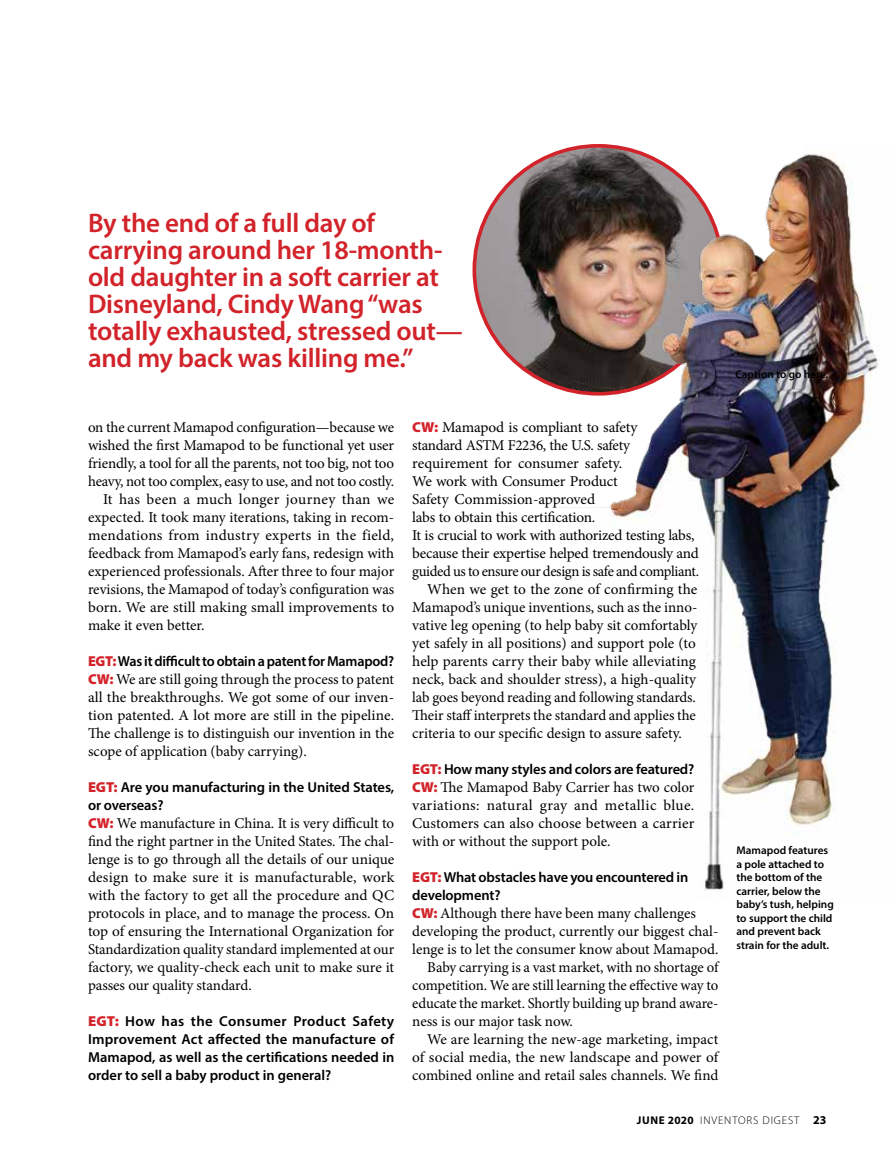
<style>
.page{position:relative;width:896px;height:1161px;background:#fff}
.page>*{position:absolute;margin:0;border:0;box-sizing:border-box;transform-origin:0 0}
.t1{font:600 27px/27px "Myriad Pro";letter-spacing:-.01em;color:#d2232a}
.t2{font:15px/18px "Minion Pro";letter-spacing:-.005em;color:#000;text-align:justify}
.t3{font:15px "Minion Pro";letter-spacing:-.025em;color:#000}
.t4{font:15px "Minion Pro";letter-spacing:.015em;color:#000}
.t5{font:15px "Minion Pro";letter-spacing:.02em;color:#000}
.t6{font:600 14.4px/18px "Myriad Pro";letter-spacing:-.01em;color:#000}
.t7{font:600 11.25px/13.5px "Myriad Pro";color:#000}
.t8{font:300 11.25px "Myriad Pro";letter-spacing:.08em;color:#000}
.s1{font-weight:900;color:#d2232a}
.s2{font-family:"Myriad Pro";font-weight:900;font-size:14.4px;color:#d2232a}
.s3{font-weight:700}
.s4{font-weight:700;font-size:12px}
</style>
<div class="page">
<img style="left:474px;top:146px;width:248px;height:248px;border-radius:124px">
<img style="left:559px;top:145px;width:320px;height:745px">
<h1 class="t1" style="left:88px;top:209px;width:376px">By the end of a full day of carrying around her 18-month&shy;old daughter in a soft carrier at<br>Disneyland, Cindy Wang “was totally exhausted, stressed out— and my back was killing me.”</h1>
<p class="t7" style="left:735px;top:367px;width:94px">Caption to go here.</p>
<p class="t2" style="left:88px;top:418px;width:308px">on the current Mamapod configuration—because we</p>
<p class="t2" style="left:88px;top:436px;width:308px">wished the first Mamapod to be functional yet user</p>
<p class="t2" style="left:88px;top:454px;width:308px">friendly, a tool for all the parents, not too big, not too</p>
<p class="t2" style="left:88px;top:472px;width:308px">heavy, not too complex, easy to use, and not too costly.</p>
<p class="t5" style="left:103px;top:489px;width:293px">It has been a much longer journey than we</p>
<p class="t2" style="left:88px;top:508px;width:308px">expected. It took many iterations, taking in recom-</p>
<p class="t4" style="left:88px;top:525px;width:307px">mendations from industry experts in the field,</p>
<p class="t2" style="left:88px;top:544px;width:307px">feedback from Mamapod’s early fans, redesign with</p>
<p class="t2" style="left:88px;top:562px;width:308px">experienced professionals. After three to four major</p>
<p class="t2" style="left:88px;top:580px;width:307px">revisions, the Mamapod of today’s configuration was</p>
<p class="t2" style="left:88px;top:598px;width:308px">born. We are still making small improvements to</p>
<p class="t2" style="left:88px;top:616px;width:118px">make it even better.</p>
<p class="t6" style="left:88px;top:652px;width:308px"><span class="s1">EGT:</span> Was it difficult to obtain a patent for Mamapod?</p>
<p class="t2" style="left:88px;top:670px;width:308px"><span class="s2">CW:</span> We are still going through the process to patent all the breakthroughs. We got some of our inven&shy;tion patented. A lot more are still in the pipeline.<br>The challenge is to distinguish our invention in the scope of application (baby carrying).</p>
<p class="t6" style="left:88px;top:778px;width:308px"><span class="s1">EGT:</span> Are you manufacturing in the United States, or overseas?</p>
<p class="t2" style="left:88px;top:814px;width:308px"><span class="s2">CW:</span> We manufacture in China. It is very difficult to find the right partner in the United States. The chal&shy;lenge is to go through all the details of our unique design to make sure it is manufacturable, work with the factory to get all the procedure and QC protocols in place, and to manage the process. On top of ensuring the International Organization for Standardization quality standard implemented at our factory, we quality-check each unit to make sure it passes our quality standard.</p>
<p class="t6" style="left:88px;top:1012px;width:308px;text-align:justify"><span class="s1">EGT:</span> How has the Consumer Product Safety Improvement Act affected the manufacture of Mamapod, as well as the certifications needed in order to sell a baby product in general?</p>
<p class="t2" style="left:412px;top:418px;width:227px"><span class="s2">CW:</span> Mamapod is compliant to safety</p>
<p class="t3" style="left:412px;top:435px;width:219px">standard ASTM F2236, the U.S. safety</p>
<p class="t2" style="left:412px;top:454px;width:212px">requirement for consumer safety.</p>
<p class="t2" style="left:412px;top:472px;width:207px">We work with Consumer Product</p>
<p class="t2" style="left:412px;top:490px;width:184px">Safety Commission-approved</p>
<p class="t2" style="left:412px;top:508px;width:184px">labs to obtain this certification.</p>
<p class="t2" style="left:412px;top:526px;width:284px">It is crucial to work with authorized testing labs,</p>
<p class="t2" style="left:412px;top:544px;width:288px">because their expertise helped tremendously and</p>
<p class="t3" style="left:412px;top:561px;width:288px">guided us to ensure our design is safe and compliant.</p>
<p class="t2" style="left:427px;top:580px;width:272px">When we get to the zone of confirming the</p>
<p class="t2" style="left:412px;top:598px;width:287px">Mamapod’s unique inventions, such as the inno-</p>
<p class="t2" style="left:412px;top:616px;width:287px">vative leg opening (to help baby sit comfortably</p>
<p class="t2" style="left:412px;top:634px;width:285px">yet safely in all positions) and support pole (to</p>
<p class="t2" style="left:412px;top:652px;width:285px">help parents carry their baby while alleviating</p>
<p class="t2" style="left:412px;top:670px;width:285px">neck, back and shoulder stress), a high-quality</p>
<p class="t2" style="left:412px;top:688px;width:285px">lab goes beyond reading and following standards.</p>
<p class="t2" style="left:412px;top:706px;width:285px">Their staff interprets the standard and applies the</p>
<p class="t2" style="left:412px;top:724px;width:271px">criteria to our specific design to assure safety.</p>
<p class="t6" style="left:412px;top:760px;width:284px"><span class="s1">EGT:</span> How many styles and colors are featured?</p>
<p class="t2" style="left:412px;top:778px;width:284px"><span class="s2">CW:</span> The Mamapod Baby Carrier has two color variations: natural gray and metallic blue.<br>Customers can also choose between a carrier with or without the support pole.</p>
<p class="t6" style="left:412px;top:868px;width:277px"><span class="s1">EGT:</span> What obstacles have you encountered in development?</p>
<p class="t2" style="left:412px;top:904px;width:285px"><span class="s2">CW:</span> Although there have been many challenges</p>
<p class="t2" style="left:412px;top:922px;width:307px">developing the product, currently our biggest chal-</p>
<p class="t2" style="left:412px;top:940px;width:307px">lenge is to let the consumer know about Mamapod.</p>
<p class="t2" style="left:427px;top:958px;width:292px">Baby carrying is a vast market, with no shortage of</p>
<p class="t2" style="left:412px;top:976px;width:307px">competition. We are still learning the effective way to</p>
<p class="t2" style="left:412px;top:994px;width:308px">educate the market. Shortly building up brand aware-</p>
<p class="t2" style="left:412px;top:1012px;width:162px">ness is our major task now.</p>
<p class="t2" style="left:427px;top:1030px;width:292px">We are learning the new-age marketing, impact</p>
<p class="t2" style="left:412px;top:1048px;width:307px">of social media, the new landscape and power of</p>
<p class="t2" style="left:412px;top:1066px;width:307px">combined online and retail sales channels. We find</p>
<p class="t7" style="left:736px;top:844px;width:99px">Mamapod features a pole attached to the bottom of the carrier, below the baby’s tush, helping to support the child and prevent back strain for the adult.</p>
<p class="t8" style="left:637px;top:1114px;width:191px"><span class="s3">JUNE 2020</span> INVENTORS DIGEST <span class="s4">23</span></p>
</div>
